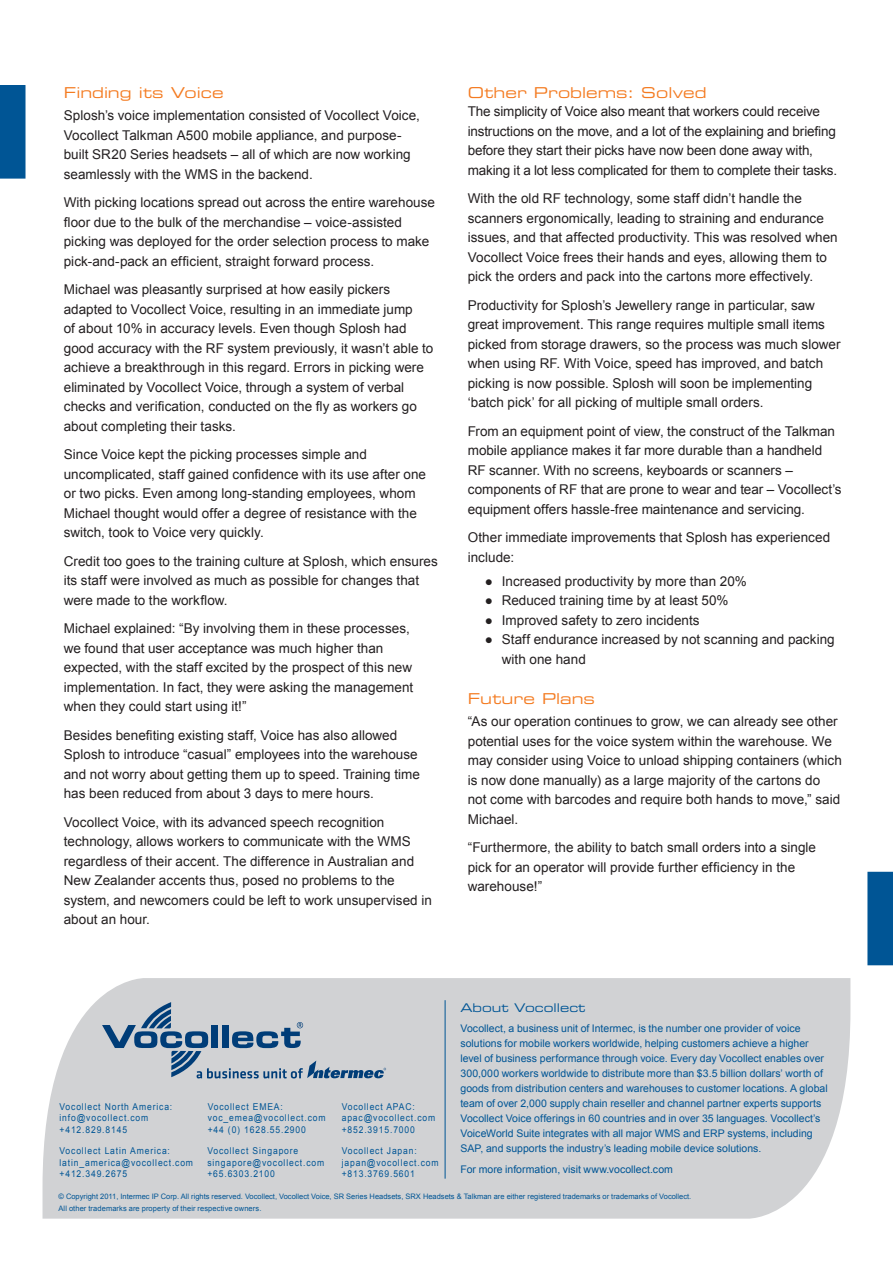
<style>
.page{position:relative;width:893px;height:1263px;background:#fff}
.page>*{position:absolute;margin:0;border:0;box-sizing:border-box;transform-origin:0 0}
.t1{font:15px "Eurostile LT Std Ex 2";letter-spacing:.005em;color:#f47b21}
.t2{font:13.5px/19.5px "Arial";color:#231f20}
.t3{font:12px "Eurostile LT Std Ex 2";color:#005595}
.t4{font:10.5px/15px "Arial";color:#005595}
.t5{font:9.45px/11.4px "Arial";letter-spacing:.1em;color:#005595;scale:.91 1}
.t6{font:7.5px/12px "Arial";color:#005595}
</style>
<div class="page">
<div style="left:43px;top:978px;width:807px;height:240px;background:#d1d2d4"></div>
<hr style="left:445px;top:1000px;width:1px;height:178px;background:#005595">
<div style="left:0;top:85px;width:26px;height:94px;background:#005595"></div>
<div style="left:867px;top:872px;width:26px;height:93px;background:#005595"></div>
<svg style="left:102px;top:1002px;width:284px;height:76px;background:#acb7c3"></svg>
<p class="t1" style="left:64px;top:82px;width:161px">Finding its Voice</p>
<p class="t2" style="left:64px;top:106px;width:358px">Splosh’s voice implementation consisted of Vocollect Voice, Vocollect Talkman A500 mobile appliance, and purpose&shy;built SR20 Series headsets – all of which are now working seamlessly with the WMS in the backend.</p>
<p class="t2" style="left:64px;top:193px;width:373px">With picking locations spread out across the entire warehouse floor due to the bulk of the merchandise – voice-assisted picking was deployed for the order selection process to make pick-and-pack an efficient, straight forward process.</p>
<p class="t2" style="left:64px;top:280px;width:371px">Michael was pleasantly surprised at how easily pickers adapted to Vocollect Voice, resulting in an immediate jump<br>of about 10% in accuracy levels. Even though Splosh had good accuracy with the RF system previously, it wasn’t able to achieve a breakthrough in this regard. Errors in picking were eliminated by Vocollect Voice, through a system of verbal checks and verification, conducted on the fly as workers go about completing their tasks.</p>
<p class="t2" style="left:64px;top:445px;width:364px">Since Voice kept the picking processes simple and uncomplicated, staff gained confidence with its use after one or two picks. Even among long-standing employees, whom Michael thought would offer a degree of resistance with the switch, took to Voice very quickly.</p>
<p class="t2" style="left:64px;top:551px;width:376px">Credit too goes to the training culture at Splosh, which ensures its staff were involved as much as possible for changes that were made to the workflow.</p>
<p class="t2" style="left:64px;top:619px;width:351px">Michael explained: “By involving them in these processes, we found that user acceptance was much higher than expected, with the staff excited by the prospect of this new implementation. In fact, they were asking the management when they could start using it!”</p>
<p class="t2" style="left:64px;top:725px;width:358px">Besides benefiting existing staff, Voice has also allowed Splosh to introduce “casual” employees into the warehouse and not worry about getting them up to speed. Training time has been reduced from about 3 days to mere hours.</p>
<p class="t2" style="left:64px;top:812px;width:370px">Vocollect Voice, with its advanced speech recognition technology, allows workers to communicate with the WMS regardless of their accent. The difference in Australian and New Zealander accents thus, posed no problems to the system, and newcomers could be left to work unsupervised in about an hour.</p>
<p class="t1" style="left:468px;top:82px;width:240px">Other Problems: Solved</p>
<p class="t2" style="left:468px;top:102px;width:371px">The simplicity of Voice also meant that workers could receive instructions on the move, and a lot of the explaining and briefing before they start their picks have now been done away with, making it a lot less complicated for them to complete their tasks.</p>
<p class="t2" style="left:468px;top:189px;width:371px">With the old RF technology, some staff didn’t handle the scanners ergonomically, leading to straining and endurance issues, and that affected productivity. This was resolved when Vocollect Voice frees their hands and eyes, allowing them to pick the orders and pack into the cartons more effectively.</p>
<p class="t2" style="left:468px;top:295px;width:374px">Productivity for Splosh’s Jewellery range in particular, saw great improvement. This range requires multiple small items picked from storage drawers, so the process was much slower when using RF. With Voice, speed has improved, and batch picking is now possible. Splosh will soon be implementing ‘batch pick’ for all picking of multiple small orders.</p>
<p class="t2" style="left:468px;top:421px;width:375px">From an equipment point of view, the construct of the Talkman mobile appliance makes it far more durable than a handheld RF scanner. With no screens, keyboards or scanners – components of RF that are prone to wear and tear – Vocollect’s equipment offers hassle-free maintenance and servicing.</p>
<p class="t2" style="left:468px;top:528px;width:364px">Other immediate improvements that Splosh has experienced include:</p>
<p class="t2" style="left:485px;top:571px;width:264px">● Increased productivity by more than 20%</p>
<p class="t2" style="left:485px;top:591px;width:245px">● Reduced training time by at least 50%</p>
<p class="t2" style="left:485px;top:610px;width:216px">● Improved safety to zero incidents</p>
<p class="t2" style="left:502px;top:630px;width:334px;text-indent:-17px">● Staff endurance increased by not scanning and packing with one hand</p>
<p class="t1" style="left:468px;top:688px;width:129px">Future Plans</p>
<p class="t2" style="left:468px;top:712px;width:376px">“As our operation continues to grow, we can already see other potential uses for the voice system within the warehouse. We may consider using Voice to unload shipping containers (which is now done manually) as a large majority of the cartons do not come with barcodes and require both hands to move,” said Michael.</p>
<p class="t2" style="left:468px;top:838px;width:350px">“Furthermore, the ability to batch small orders into a single pick for an operator will provide further efficiency in the warehouse!”</p>
<p class="t3" style="left:460px;top:999px;width:126px">About Vocollect</p>
<p class="t4" style="left:460px;top:1021px;width:369px">Vocollect, a business unit of Intermec, is the number one provider of voice solutions for mobile workers worldwide, helping customers achieve a higher level of business performance through voice. Every day Vocollect enables over 300,000 workers worldwide to distribute more than $3.5 billion dollars’ worth of goods from distribution centers and warehouses to customer locations. A global team of over 2,000 supply chain reseller and channel partner experts supports Vocollect Voice offerings in 60 countries and in over 35 languages. Vocollect’s VoiceWorld Suite integrates with all major WMS and ERP systems, including SAP, and supports the industry’s leading mobile device solutions.</p>
<p class="t4" style="left:460px;top:1162px;width:214px">For more information, visit www.vocollect.com</p>
<p class="t6" style="left:58px;top:1191px;width:634px">© Copyright 2011, Intermec IP Corp. All rights reserved. Vocollect, Vocollect Voice, SR Series Headsets, SRX Headsets &amp; Talkman are either registered trademarks or trademarks of Vocollect.<br>All other trademarks are property of their respective owners.</p>
<p class="t5" style="left:342px;top:1101px;width:104px">Vocollect APAC: apac@vocollect.com +852.3915.7000</p>
<p class="t5" style="left:208px;top:1101px;width:131px">Vocollect EMEA: voc_emea@vocollect.com +44 (0) 1628.55.2900</p>
<p class="t5" style="left:60px;top:1101px;width:125px">Vocollect North America: info@vocollect.com +412.829.8145</p>
<p class="t5" style="left:60px;top:1145px;width:148px">Vocollect Latin America: latin_america@vocollect.com +412.349.2675</p>
<p class="t5" style="left:207px;top:1145px;width:130px">Vocollect Singapore singapore@vocollect.com +65.6303.2100</p>
<p class="t5" style="left:342px;top:1145px;width:108px">Vocollect Japan: japan@vocollect.com +813.3769.5601</p>
</div>
